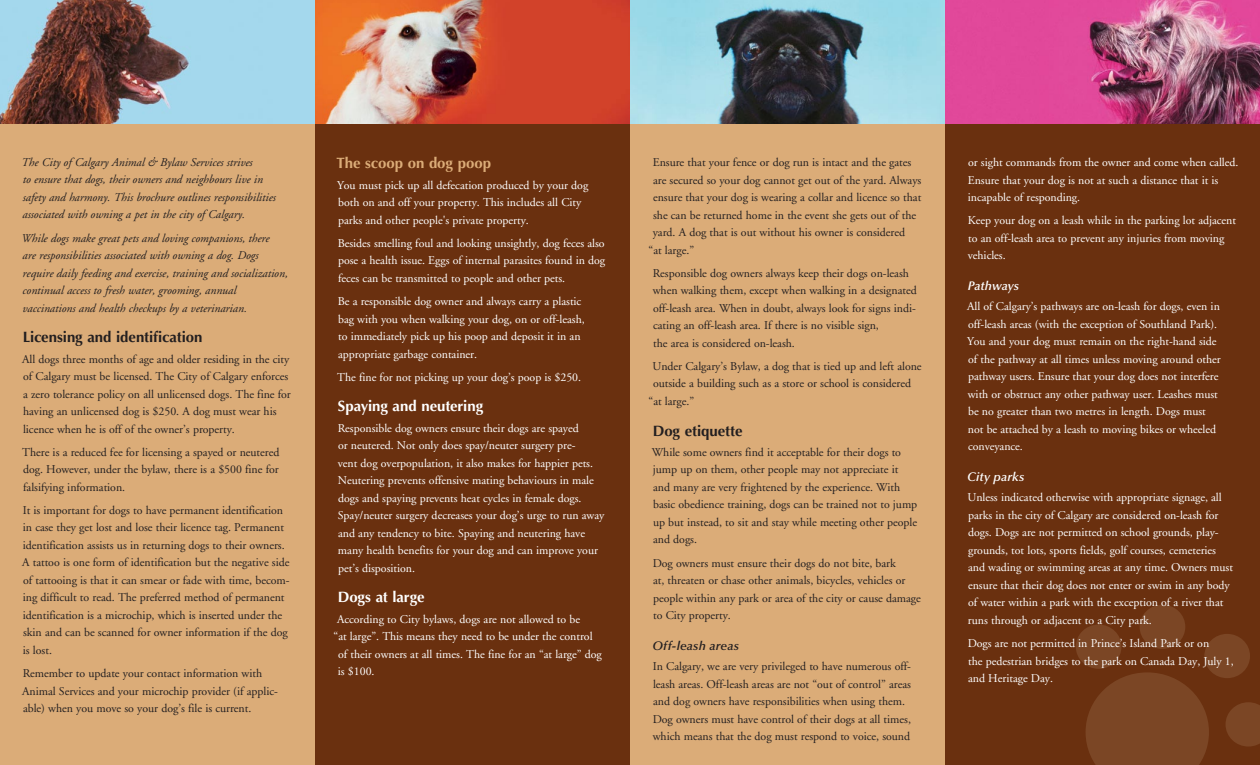
<style>
.page{position:relative;width:1260px;height:765px;background:#fff}
.page>*{position:absolute;margin:0;border:0;box-sizing:border-box;transform-origin:0 0}
.t1{font:700 15px "Optima";letter-spacing:-.005em;color:#231f20}
.t2{font:700 15px "Optima";letter-spacing:-.005em;color:#fff}
.t3{font:700 15px "Optima";color:#dbac78}
.t4{font:italic 600 12.5px "Optima";letter-spacing:.005em;color:#fff}
.t5{font:italic 600 12.5px "Optima";letter-spacing:.015em;color:#231f20}
.t6{font:11.88px/17.5px "Adobe Garamond";letter-spacing:-.005em;color:#231f20}
.t7{font:11.88px/17.5px "Adobe Garamond";letter-spacing:-.005em;color:#fff}
.t8{font:italic 11.88px/17.5px "Adobe Garamond";letter-spacing:-.005em;color:#231f20}
</style>
<div class="page">
<div style="left:0;top:0;width:315px;height:765px;background:#dbac78"></div>
<div style="left:315px;top:124px;width:315px;height:641px;background:#6a300f"></div>
<div style="left:630px;top:124px;width:315px;height:641px;background:#dbac78"></div>
<div style="left:945px;top:124px;width:315px;height:641px;background:#6a300f"></div>
<svg style="left:1086px;top:672px;width:123px;height:93px"></svg>
<div style="left:1076px;top:625px;width:45px;height:44px;background:#7b4625;border-radius:50%"></div>
<div style="left:1140px;top:605px;width:45px;height:44px;background:#7b4625;border-radius:50%"></div>
<div style="left:1204px;top:634px;width:46px;height:44px;background:#7b4625;border-radius:50%"></div>
<svg style="left:1226px;top:702px;width:34px;height:45px"></svg>
<img style="left:315px;top:0;width:315px;height:124px">
<svg style="left:630px;top:0;width:315px;height:124px"></svg>
<svg style="left:0;top:0;width:315px;height:124px;fill:#a4d8ed"></svg>
<img style="left:945px;top:0;width:315px;height:124px">
<p class="t8" style="left:21px;top:154px;width:256px">The City of Calgary Animal &amp; Bylaw Services strives<br>to ensure that dogs, their owners and neighbours live in safety and harmony. This brochure outlines responsibilities associated with owning a pet in the city of Calgary.</p>
<p class="t8" style="left:22px;top:230px;width:268px">While dogs make great pets and loving companions, there<br>are responsibilities associated with owning a dog. Dogs require daily feeding and exercise, training and socialization, continual access to fresh water, grooming, annual vaccinations and health checkups by a veterinarian.</p>
<p class="t1" style="left:23px;top:328px;width:181px">Licensing and identification</p>
<p class="t6" style="left:22px;top:350px;width:270px">All dogs three months of age and older residing in the city of Calgary must be licensed. The City of Calgary enforces a zero tolerance policy on all unlicensed dogs. The fine for having an unlicensed dog is $250. A dog must wear his licence when he is off of the owner’s property.</p>
<p class="t6" style="left:22px;top:444px;width:259px;text-align:justify">There is a reduced fee for licensing a spayed or neutered dog. However, under the bylaw, there is a $500 fine for falsifying information.</p>
<p class="t6" style="left:22px;top:502px;width:269px">It is important for dogs to have permanent identification in case they get lost and lose their licence tag. Permanent identification assists us in returning dogs to their owners.<br>A tattoo is one form of identification but the negative side of tattooing is that it can smear or fade with time, becom&shy;ing difficult to read. The preferred method of permanent identification is a microchip, which is inserted under the skin and can be scanned for owner information if the dog is lost.</p>
<p class="t6" style="left:22px;top:665px;width:257px">Remember to update your contact information with<br>Animal Services and your microchip provider (if applic&shy;able) when you move so your dog’s file is current.</p>
<p class="t3" style="left:336px;top:155px;width:156px">The scoop on dog poop</p>
<p class="t7" style="left:337px;top:177px;width:253px">You must pick up all defecation produced by your dog both on and off your property. This includes all City parks and other people's private property.</p>
<p class="t7" style="left:338px;top:235px;width:269px;text-align:justify">Besides smelling foul and looking unsightly, dog feces also pose a health issue. Eggs of internal parasites found in dog feces can be transmitted to people and other pets.</p>
<p class="t7" style="left:338px;top:293px;width:249px">Be a responsible dog owner and always carry a plastic bag with you when walking your dog, on or off-leash, to immediately pick up his poop and deposit it in an appropriate garbage container.</p>
<p class="t7" style="left:337px;top:369px;width:245px">The fine for not picking up your dog’s poop is $250.</p>
<p class="t2" style="left:338px;top:398px;width:147px">Spaying and neutering</p>
<p class="t7" style="left:338px;top:420px;width:268px">Responsible dog owners ensure their dogs are spayed<br>or neutered. Not only does spay/neuter surgery pre-<br>vent dog overpopulation, it also makes for happier pets.<br>Neutering prevents offensive mating behaviours in male dogs and spaying prevents heat cycles in female dogs.<br>Spay/neuter surgery decreases your dog’s urge to run away and any tendency to bite. Spaying and neutering have many health benefits for your dog and can improve your pet’s disposition.</p>
<p class="t2" style="left:338px;top:589px;width:88px">Dogs at large</p>
<p class="t7" style="left:337px;top:611px;width:245px">According to City bylaws, dogs are not allowed to be</p>
<p class="t7" style="left:334px;top:628px;width:261px">“at large”. This means they need to be under the control</p>
<p class="t7" style="left:338px;top:646px;width:265px">of their owners at all times. The fine for an “at large” dog</p>
<p class="t7" style="left:338px;top:663px;width:38px">is $100.</p>
<p class="t6" style="left:653px;top:154px;width:260px">Ensure that your fence or dog run is intact and the gates</p>
<p class="t6" style="left:653px;top:171px;width:270px">are secured so your dog cannot get out of the yard. Always</p>
<p class="t6" style="left:653px;top:189px;width:270px">ensure that your dog is wearing a collar and licence so that</p>
<p class="t6" style="left:653px;top:206px;width:264px">she can be returned home in the event she gets out of the</p>
<p class="t6" style="left:653px;top:224px;width:254px">yard. A dog that is out without his owner is considered</p>
<p class="t6" style="left:649px;top:241px;width:47px">“at large.”</p>
<p class="t6" style="left:653px;top:265px;width:266px">Responsible dog owners always keep their dogs on-leash when walking them, except when walking in a designated off-leash area. When in doubt, always look for signs indi&shy;cating an off-leash area. If there is no visible sign,<br>the area is considered on-leash.</p>
<p class="t6" style="left:653px;top:358px;width:271px">Under Calgary’s Bylaw, a dog that is tied up and left alone</p>
<p class="t6" style="left:653px;top:375px;width:260px">outside a building such as a store or school is considered</p>
<p class="t6" style="left:649px;top:393px;width:47px">“at large.”</p>
<p class="t1" style="left:653px;top:422px;width:91px">Dog etiquette</p>
<p class="t6" style="left:652px;top:444px;width:267px">While some owners find it acceptable for their dogs to jump up on them, other people may not appreciate it<br>and many are very frightened by the experience. With basic obedience training, dogs can be trained not to jump up but instead, to sit and stay while meeting other people and dogs.</p>
<p class="t6" style="left:653px;top:554px;width:270px">Dog owners must ensure their dogs do not bite, bark<br>at, threaten or chase other animals, bicycles, vehicles or people within any park or area of the city or cause damage to City property.</p>
<p class="t5" style="left:652px;top:638px;width:88px">Off-leash areas</p>
<p class="t6" style="left:653px;top:658px;width:260px">In Calgary, we are very privileged to have numerous off&shy;leash areas. Off-leash areas are not “out of control” areas and dog owners have responsibilities when using them.<br>Dog owners must have control of their dogs at all times, which means that the dog must respond to voice, sound</p>
<p class="t7" style="left:968px;top:154px;width:272px">or sight commands from the owner and come when called.<br>Ensure that your dog is not at such a distance that it is incapable of responding.</p>
<p class="t7" style="left:968px;top:212px;width:270px">Keep your dog on a leash while in the parking lot adjacent to an off-leash area to prevent any injuries from moving vehicles.</p>
<p class="t4" style="left:968px;top:278px;width:53px">Pathways</p>
<p class="t7" style="left:967px;top:298px;width:255px">All of Calgary’s pathways are on-leash for dogs, even in off-leash areas (with the exception of Southland Park).<br>You and your dog must remain on the right-hand side of the pathway at all times unless moving around other pathway users. Ensure that your dog does not interfere with or obstruct any other pathway user. Leashes must be no greater than two metres in length. Dogs must not be attached by a leash to moving bikes or wheeled conveyance.</p>
<p class="t4" style="left:967px;top:470px;width:59px">City parks</p>
<p class="t7" style="left:968px;top:489px;width:267px">Unless indicated otherwise with appropriate signage, all parks in the city of Calgary are considered on-leash for dogs. Dogs are not permitted on school grounds, play&shy;grounds, tot lots, sports fields, golf courses, cemeteries and wading or swimming areas at any time. Owners must ensure that their dog does not enter or swim in any body of water within a park with the exception of a river that runs through or adjacent to a City park.</p>
<p class="t7" style="left:968px;top:635px;width:268px">Dogs are not permitted in Prince’s Island Park or on<br>the pedestrian bridges to the park on Canada Day, July 1, and Heritage Day.</p>
</div>
